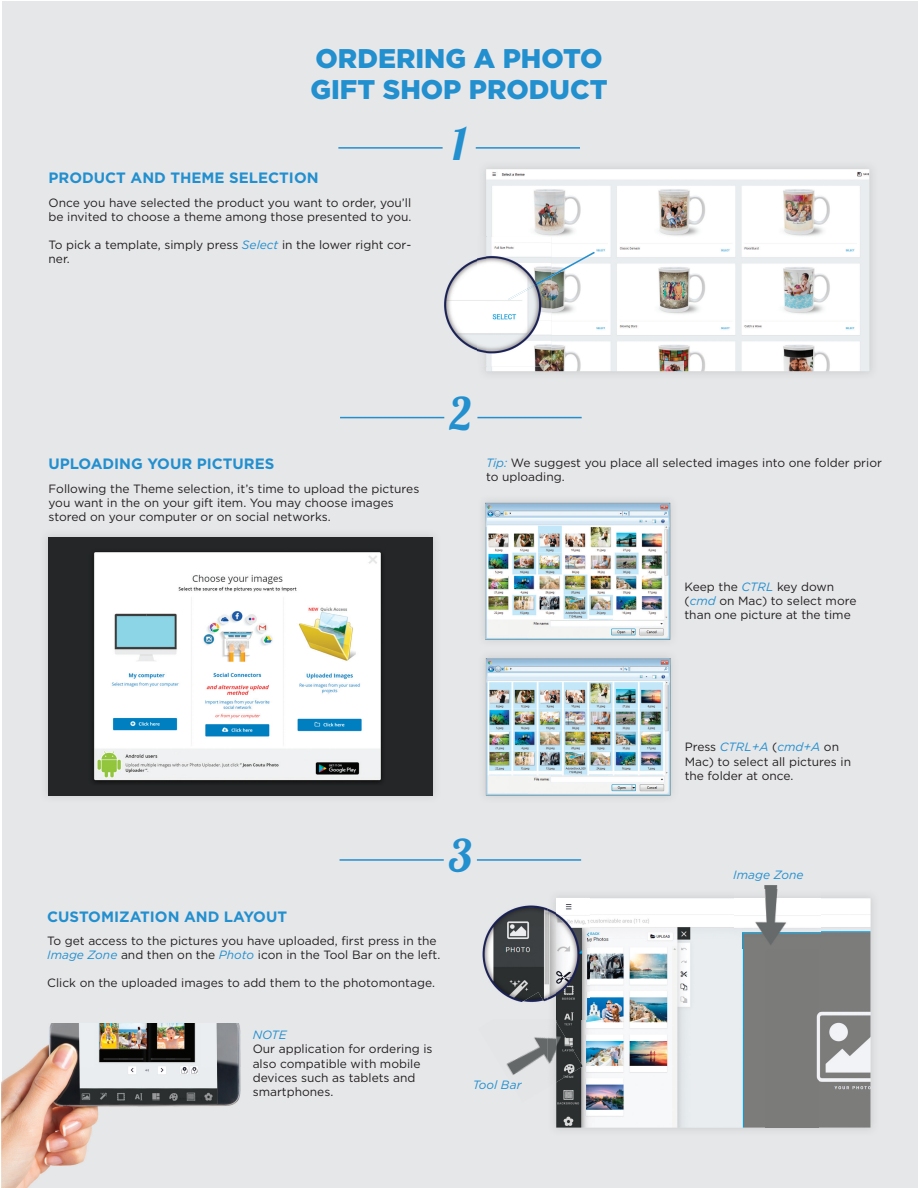
<style>
.page{position:relative;width:918px;height:1188px;background:#fff}
.page>*{position:absolute;margin:0;border:0;box-sizing:border-box;transform-origin:0 0}
.t1{font:45px "Lobster 1.4";color:#228fcf}
.t2{font:900 27px/31.5px "Gotham HTF";color:#228fcf}
.t3{font:700 15px "Gotham HTF";color:#228fcf}
.t4{font:12px/14.4px "Gotham HTF";color:#231f20}
.t5{font:italic 12px "Gotham HTF";color:#228fcf}
.s1{font-style:italic;color:#228fcf}
</style>
<div class="page">
<div style="left:3px;top:1px;width:915px;height:1186px;background:#e6e7e9"></div>
<div style="left:484px;top:167px;width:388px;height:207px;background:#dbdcde"></div>
<img style="left:486px;top:169px;width:383px;height:202px">
<hr style="left:338px;top:147px;width:105px;height:2px;background:#228fcf">
<hr style="left:476px;top:147px;width:104px;height:2px;background:#228fcf">
<hr style="left:340px;top:859px;width:104px;height:2px;background:#228fcf">
<hr style="left:477px;top:859px;width:104px;height:2px;background:#228fcf">
<img style="left:554px;top:896px;width:319px;height:234px">
<img style="left:556px;top:898px;width:210px;height:230px">
<img style="left:819px;top:898px;width:51px;height:230px">
<div style="left:766px;top:948px;width:53px;height:180px;background:#7b7b7a"></div>
<img style="left:482px;top:898px;width:74px;height:121px">
<img style="left:556px;top:898px;width:33px;height:121px">
<hr style="left:340px;top:417px;width:104px;height:1px;background:#228fcf">
<hr style="left:477px;top:417px;width:105px;height:1px;background:#228fcf">
<img style="left:735px;top:885px;width:86px;height:63px">
<img style="left:506px;top:1037px;width:42px;height:38px">
<img style="left:548px;top:1019px;width:8px;height:68px">
<img style="left:556px;top:1022px;width:27px;height:60px">
<img style="left:494px;top:992px;width:54px;height:27px">
<svg style="left:548px;top:1008px;width:6px;height:11px"></svg>
<img style="left:3px;top:1024px;width:238px;height:163px">
<svg style="left:551px;top:252px;width:44px;height:48px"></svg>
<img style="left:444px;top:237px;width:107px;height:130px">
<img style="left:508px;top:275px;width:43px;height:25px">
<img style="left:46px;top:535px;width:389px;height:262px">
<img style="left:49px;top:537px;width:383px;height:258px">
<img style="left:482px;top:659px;width:194px;height:142px">
<img style="left:483px;top:501px;width:189px;height:140px">
<h2 class="t2" style="left:310px;top:42px;width:299px">ORDERING A PHOTO<br>GIFT SHOP PRODUCT</h2>
<h1 class="t1" style="left:452px;top:115px;width:16px">1</h1>
<p class="t3" style="left:49px;top:169px;width:272px">PRODUCT AND THEME SELECTION</p>
<p class="t4" style="left:49px;top:195px;width:365px">Once you have selected the product you want to order, you’ll be invited to choose a theme among those presented to you.</p>
<p class="t4" style="left:49px;top:237px;width:364px">To pick a template, simply press <span class="s1">Select</span> in the lower right cor&shy;ner.</p>
<p class="t3" style="left:49px;top:455px;width:227px">UPLOADING YOUR PICTURES</p>
<p class="t4" style="left:49px;top:481px;width:372px">Following the Theme selection, it’s time to upload the pictures you want in the on your gift item. You may choose images stored on your computer or on social networks.</p>
<h1 class="t1" style="left:450px;top:385px;width:24px">2</h1>
<p class="t4" style="left:486px;top:455px;width:397px"><span class="s1">Tip:</span> We suggest you place all selected images into one folder prior to uploading.</p>
<p class="t4" style="left:684px;top:579px;width:173px">Keep the <span class="s1">CTRL</span> key down (<span class="s1">cmd</span> on Mac) to select more than one picture at the time</p>
<h1 class="t1" style="left:449px;top:827px;width:25px">3</h1>
<p class="t3" style="left:47px;top:908px;width:241px">CUSTOMIZATION AND LAYOUT</p>
<p class="t4" style="left:47px;top:933px;width:395px">To get access to the pictures you have uploaded, first press in the<br><span class="s1">Image Zone</span> and then on the <span class="s1">Photo</span> icon in the Tool Bar on the left.</p>
<p class="t4" style="left:47px;top:976px;width:389px">Click on the uploaded images to add them to the photomontage.</p>
<p class="t5" style="left:253px;top:1028px;width:35px">NOTE</p>
<p class="t4" style="left:253px;top:1042px;width:181px">Our application for ordering is also compatible with mobile devices such as tablets and smartphones.</p>
<p class="t5" style="left:473px;top:1078px;width:50px">Tool Bar</p>
<p class="t4" style="left:685px;top:740px;width:168px">Press <span class="s1">CTRL+A</span> (<span class="s1">cmd+A</span> on<br>Mac) to select all pictures in the folder at once.</p>
<p class="t5" style="left:733px;top:869px;width:72px">Image Zone</p>
</div>
